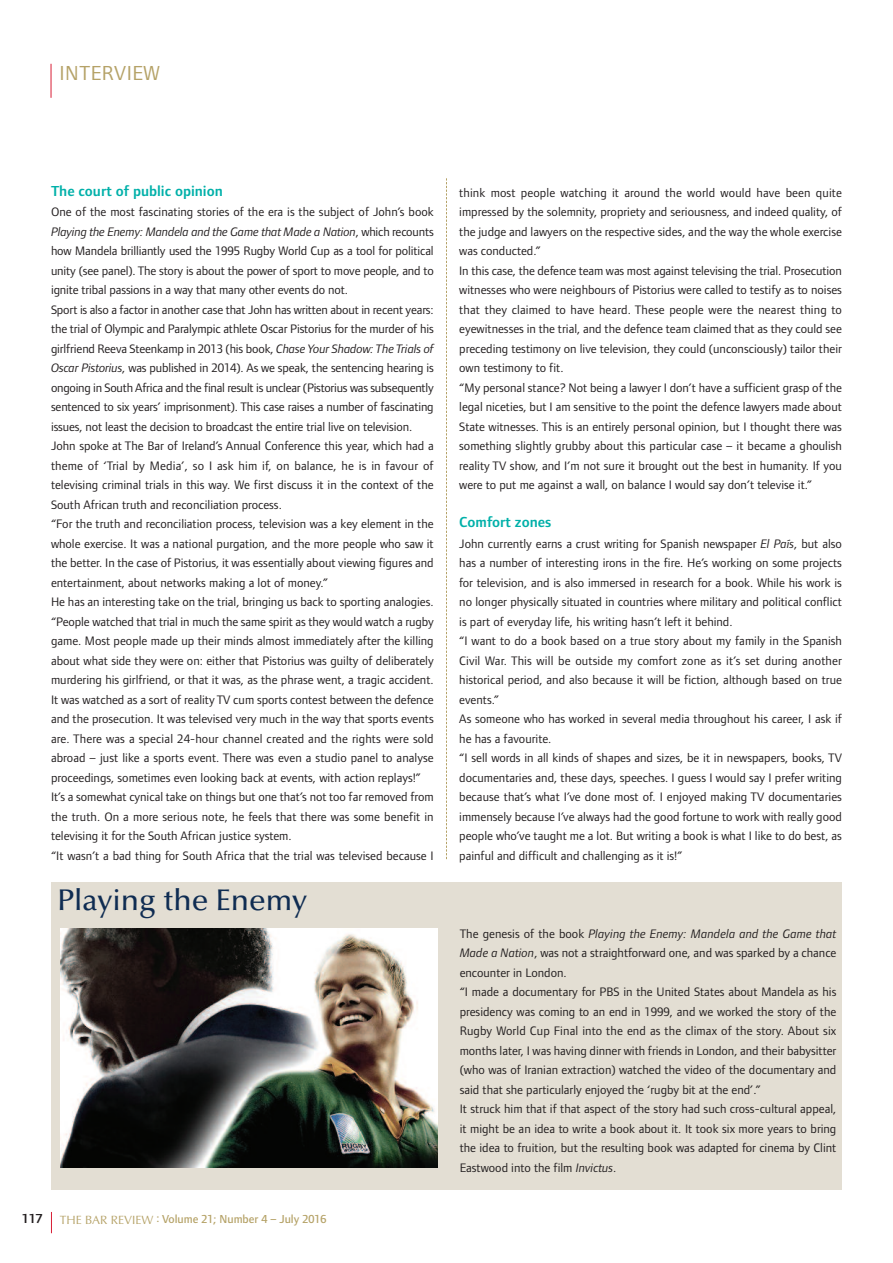
<style>
.page{position:relative;width:893px;height:1263px;background:#fff}
.page>*{position:absolute;margin:0;border:0;box-sizing:border-box;transform-origin:0 0}
.t1{font:500 30px "Optima";color:#0f2c52}
.t2{font:21px "Foundry Form Sans";letter-spacing:.025em;color:#b5a267}
.t3{font:600 15px "Foundry Form Sans";color:#00b0a9}
.t4{font:600 13.5px "Foundry Form Sans";color:#231f20}
.t5{font:12.75px/19.5px "Foundry Form Sans";color:#231f20}
.t6{font:500 12px "Foundry Form Sans";color:#b5a267}
.s1{font-style:italic}
.s2{font-family:"Optima";font-weight:400}
</style>
<div class="page">
<hr style="left:51px;top:64px;width:1px;height:34px;background:#d81e35">
<svg style="left:51px;top:1212px;width:1px;height:21px"></svg>
<svg style="left:446px;top:178px;width:1px;height:681px"></svg>
<div style="left:51px;top:881px;width:791px;height:308px;background:#e3ded3"></div>
<img style="left:60px;top:928px;width:377px;height:239px">
<h2 class="t2" style="left:60px;top:65px;width:102px">INTERVIEW</h2>
<p class="t3" style="left:51px;top:185px;width:173px">The court of public opinion</p>
<p class="t5" style="left:51px;top:203px;width:384px">One of the most fascinating stories of the era is the subject of John’s book <span class="s1">Playing the Enemy: Mandela and the Game that Made a Nation</span>, which recounts how Mandela brilliantly used the 1995 Rugby World Cup as a tool for political unity (see panel). The story is about the power of sport to move people, and to ignite tribal passions in a way that many other events do not.<br>Sport is also a factor in another case that John has written about in recent years: the trial of Olympic and Paralympic athlete Oscar Pistorius for the murder of his girlfriend Reeva Steenkamp in 2013 (his book, <span class="s1">Chase Your Shadow: The Trials of Oscar Pistorius</span>, was published in 2014). As we speak, the sentencing hearing is ongoing in South Africa and the final result is unclear (Pistorius was subsequently sentenced to six years’ imprisonment). This case raises a number of fascinating issues, not least the decision to broadcast the entire trial live on television.<br>John spoke at The Bar of Ireland’s Annual Conference this year, which had a theme of ‘Trial by Media’, so I ask him if, on balance, he is in favour of televising criminal trials in this way. We first discuss it in the context of the South African truth and reconciliation process.<br>“For the truth and reconciliation process, television was a key element in the whole exercise. It was a national purgation, and the more people who saw it the better. In the case of Pistorius, it was essentially about viewing figures and entertainment, about networks making a lot of money.”<br>He has an interesting take on the trial, bringing us back to sporting analogies. “People watched that trial in much the same spirit as they would watch a rugby game. Most people made up their minds almost immediately after the killing about what side they were on: either that Pistorius was guilty of deliberately murdering his girlfriend, or that it was, as the phrase went, a tragic accident.<br>It was watched as a sort of reality TV cum sports contest between the defence and the prosecution. It was televised very much in the way that sports events are. There was a special 24-hour channel created and the rights were sold abroad – just like a sports event. There was even a studio panel to analyse proceedings, sometimes even looking back at events, with action replays!” It’s a somewhat cynical take on things but one that’s not too far removed from the truth. On a more serious note, he feels that there was some benefit in televising it for the South African justice system.<br>“It wasn’t a bad thing for South Africa that the trial was televised because I</p>
<h1 class="t1" style="left:57px;top:888px;width:251px">Playing the Enemy</h1>
<p class="t4" style="left:22px;top:1213px;width:22px">117</p>
<p class="t6" style="left:60px;top:1214px;width:268px"><span class="s2">THE BAR REVIEW</span> : Volume 21; Number 4 – July 2016</p>
<p class="t5" style="left:459px;top:184px;width:384px">think most people watching it around the world would have been quite impressed by the solemnity, propriety and seriousness, and indeed quality, of the judge and lawyers on the respective sides, and the way the whole exercise was conducted.”<br>In this case, the defence team was most against televising the trial. Prosecution witnesses who were neighbours of Pistorius were called to testify as to noises that they claimed to have heard. These people were the nearest thing to eyewitnesses in the trial, and the defence team claimed that as they could see preceding testimony on live television, they could (unconsciously) tailor their own testimony to fit.<br>“My personal stance? Not being a lawyer I don’t have a sufficient grasp of the legal niceties, but I am sensitive to the point the defence lawyers made about State witnesses. This is an entirely personal opinion, but I thought there was something slightly grubby about this particular case – it became a ghoulish reality TV show, and I’m not sure it brought out the best in humanity. If you were to put me against a wall, on balance I would say don’t televise it.”</p>
<p class="t3" style="left:459px;top:516px;width:94px">Comfort zones</p>
<p class="t5" style="left:459px;top:535px;width:384px">John currently earns a crust writing for Spanish newspaper <span class="s1">El País</span>, but also has a number of interesting irons in the fire. He’s working on some projects for television, and is also immersed in research for a book. While his work is no longer physically situated in countries where military and political conflict is part of everyday life, his writing hasn’t left it behind.<br>“I want to do a book based on a true story about my family in the Spanish Civil War. This will be outside my comfort zone as it’s set during another historical period, and also because it will be fiction, although based on true events.”<br>As someone who has worked in several media throughout his career, I ask if he has a favourite.<br>“I sell words in all kinds of shapes and sizes, be it in newspapers, books, TV documentaries and, these days, speeches. I guess I would say I prefer writing because that’s what I’ve done most of. I enjoyed making TV documentaries immensely because I’ve always had the good fortune to work with really good people who’ve taught me a lot. But writing a book is what I like to do best, as painful and difficult and challenging as it is!”</p>
<p class="t5" style="left:460px;top:925px;width:378px">The genesis of the book <span class="s1">Playing the Enemy: Mandela and the Game that Made a Nation</span>, was not a straightforward one, and was sparked by a chance encounter in London.<br>“I made a documentary for PBS in the United States about Mandela as his presidency was coming to an end in 1999, and we worked the story of the Rugby World Cup Final into the end as the climax of the story. About six months later, I was having dinner with friends in London, and their babysitter (who was of Iranian extraction) watched the video of the documentary and said that she particularly enjoyed the ‘rugby bit at the end’.”<br>It struck him that if that aspect of the story had such cross-cultural appeal, it might be an idea to write a book about it. It took six more years to bring the idea to fruition, but the resulting book was adapted for cinema by Clint Eastwood into the film <span class="s1">Invictus</span>.</p>
</div>
